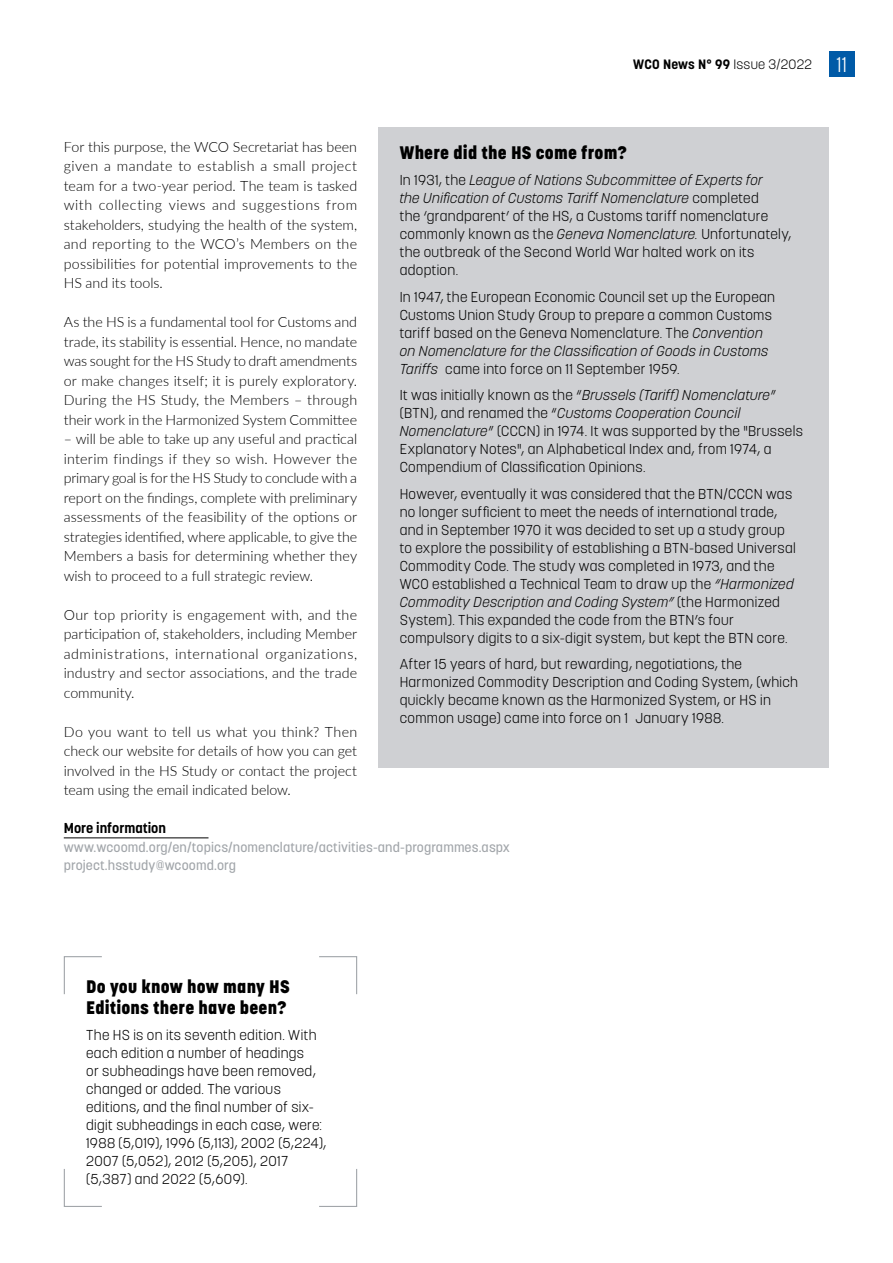
<style>
.page{position:relative;width:893px;height:1263px;background:#fff}
.page>*{position:absolute;margin:0;border:0;box-sizing:border-box;transform-origin:0 0}
.t1{font:300 21px "Korolev";color:#fff}
.Box_T{font:800 18px/21px "Korolev";letter-spacing:.01em;color:#000}
.Box_BT{font:300 14.25px/18px "Korolev";letter-spacing:.02em;color:#000}
.Body{font:300 14.25px/19.5px "Lato";letter-spacing:.005em;color:#000;text-align:justify}
.More_info___Savoir_p{font:700 14.25px "Korolev";color:#000}
.Web{font:500 13.5px "Korolev";letter-spacing:.01em;color:#a2a6aa}
.t2{font:700 13.5px "Korolev";letter-spacing:.015em;color:#000}
.s1{font-weight:300}
.s2{font-style:italic}
</style>
<div class="page">
<div style="left:378px;top:128px;width:451px;height:639px;background:#cfd0d3"></div>
<svg style="left:63px;top:956px;width:295px;height:251px"></svg>
<hr style="left:64px;top:837px;width:144px;height:1px;background:#000">
<div style="left:829px;top:51px;width:25px;height:26px;background:#005aa7"></div>
<p class="Body" style="left:64px;top:136px;width:295px">For this purpose, the WCO Secretariat has been given a mandate to establish a small project team for a two-year period. The team is tasked with collecting views and suggestions from stakeholders, studying the health of the system, and reporting to the WCO’s Members on the possibilities for potential improvements to the HS and its tools.</p>
<p class="Body" style="left:64px;top:312px;width:295px">As the HS is a fundamental tool for Customs and trade, its stability is essential. Hence, no mandate was sought for the HS Study to draft amendments or make changes itself; it is purely exploratory.<br>During the HS Study, the Members – through their work in the Harmonized System Committee</p>
<p class="Body" style="left:64px;top:429px;width:295px">– will be able to take up any useful and practical interim findings if they so wish. However the primary goal is for the HS Study to conclude with a report on the findings, complete with preliminary assessments of the feasibility of the options or strategies identified, where applicable, to give the Members a basis for determining whether they wish to proceed to a full strategic review.</p>
<p class="Body" style="left:64px;top:604px;width:295px">Our top priority is engagement with, and the participation of, stakeholders, including Member administrations, international organizations, industry and sector associations, and the trade community.</p>
<p class="Body" style="left:64px;top:721px;width:295px">Do you want to tell us what you think? Then check our website for details of how you can get involved in the HS Study or contact the project team using the email indicated below.</p>
<p class="t2" style="left:633px;top:56px;width:180px">WCO News N° 99 <span class="s1">Issue 3/2022</span></p>
<h1 class="t1" style="left:837px;top:51px;width:12px">11</h1>
<p class="Box_T" style="left:400px;top:142px;width:228px">Where did the HS come from?</p>
<p class="Box_BT" style="left:400px;top:171px;width:393px">In 1931, the <span class="s2">League of Nations Subcommittee of Experts for<br>the Unification of Customs Tariff Nomenclature</span> completed<br>the ‘grandparent’ of the HS, a Customs tariff nomenclature commonly known as the <span class="s2">Geneva Nomenclature.</span> Unfortunately, the outbreak of the Second World War halted work on its adoption.</p>
<p class="Box_BT" style="left:400px;top:288px;width:377px">In 1947, the European Economic Council set up the European Customs Union Study Group to prepare a common Customs tariff based on the Geneva Nomenclature. The <span class="s2">Convention on Nomenclature for the Classification of Goods in Customs Tariffs</span> came into force on 11 September 1959.</p>
<p class="Box_BT" style="left:400px;top:386px;width:405px">It was initially known as the “<span class="s2">Brussels (Tariff) Nomenclature</span>” (BTN), and renamed the “<span class="s2">Customs Cooperation Council Nomenclature</span>” (CCCN) in 1974. It was supported by the "Brussels Explanatory Notes", an Alphabetical Index and, from 1974, a Compendium of Classification Opinions.</p>
<p class="Box_BT" style="left:400px;top:485px;width:398px">However, eventually it was considered that the BTN/CCCN was no longer sufficient to meet the needs of international trade, and in September 1970 it was decided to set up a study group to explore the possibility of establishing a BTN-based Universal Commodity Code. The study was completed in 1973, and the WCO established a Technical Team to draw up the <span class="s2">“Harmonized Commodity Description and Coding System”</span> (the Harmonized System). This expanded the code from the BTN’s four compulsory digits to a six-digit system, but kept the BTN core.</p>
<p class="Box_BT" style="left:400px;top:655px;width:400px">After 15 years of hard, but rewarding, negotiations, the Harmonized Commodity Description and Coding System, (which quickly became known as the Harmonized System, or HS in common usage) came into force on 1 January 1988.</p>
<p class="More_info___Savoir_p" style="left:64px;top:818px;width:104px">More information</p>
<p class="Web" style="left:64px;top:839px;width:448px">www.wcoomd.org/en/topics/nomenclature/activities-and-programmes.aspx</p>
<p class="Web" style="left:64px;top:857px;width:174px">project.hsstudy@wcoomd.org</p>
<p class="Box_T" style="left:86px;top:976px;width:205px">Do you know how many HS<br>Editions there have been?</p>
<p class="Box_BT" style="left:86px;top:1026px;width:242px">The HS is on its seventh edition. With each edition a number of headings<br>or subheadings have been removed, changed or added. The various editions, and the final number of six&shy;digit subheadings in each case, were:<br>1988 (5,019), 1996 (5,113), 2002 (5,224), 2007 (5,052), 2012 (5,205), 2017 (5,387) and 2022 (5,609).</p>
</div>
